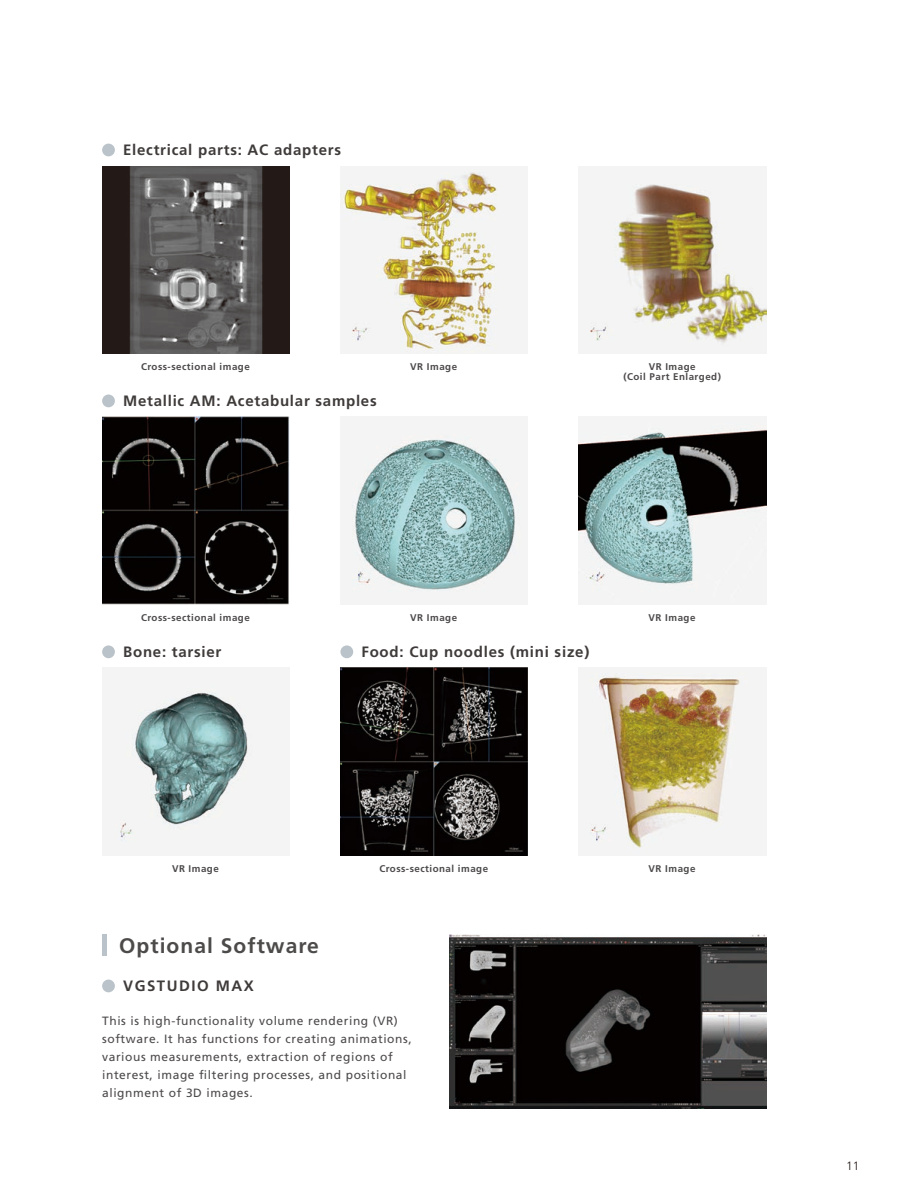
<style>
.page{position:relative;width:915px;height:1191px;background:#fff}
.page>*{position:absolute;margin:0;border:0;box-sizing:border-box;transform-origin:0 0}
.t1{font:700 21px "Frutiger LT Std";letter-spacing:.05em;color:#4d4a4a}
.t2{font:700 15px "Frutiger LT Std";letter-spacing:.05em;color:#3f3b3a}
.t3{font:700 15px "Frutiger";letter-spacing:.1em;color:#3f3b3a}
.t4{font:12px/18px "Frutiger LT Std";letter-spacing:.05em;color:#4d4a4a}
.t5{font:300 12px "Frutiger LT Std";color:#231916}
.t6{font:700 9.75px/10.5px "Frutiger LT Std";letter-spacing:.05em;color:#4d4a4a;text-align:center}
</style>
<div class="page">
<img style="left:102px;top:166px;width:187px;height:187px">
<img style="left:340px;top:166px;width:187px;height:187px">
<img style="left:578px;top:166px;width:187px;height:187px">
<img style="left:340px;top:417px;width:187px;height:187px">
<img style="left:578px;top:417px;width:187px;height:187px">
<img style="left:102px;top:668px;width:187px;height:187px">
<img style="left:578px;top:668px;width:187px;height:187px">
<img style="left:102px;top:417px;width:187px;height:187px">
<img style="left:340px;top:668px;width:187px;height:187px">
<img style="left:449px;top:934px;width:316px;height:174px">
<hr style="left:102px;top:934px;width:4px;height:21px;background:#bac3c9">
<div style="left:102px;top:144px;width:13px;height:12px;background:#bac3c9;border-radius:50%"></div>
<div style="left:102px;top:979px;width:13px;height:13px;background:#bac3c9;border-radius:50%"></div>
<div style="left:102px;top:394px;width:13px;height:13px;background:#bac3c9;border-radius:50%"></div>
<div style="left:102px;top:645px;width:13px;height:13px;background:#bac3c9;border-radius:50%"></div>
<div style="left:340px;top:645px;width:13px;height:13px;background:#bac3c9;border-radius:50%"></div>
<p class="t2" style="left:123px;top:141px;width:219px">Electrical parts: AC adapters</p>
<p class="t6" style="left:141px;top:361px;width:110px">Cross-sectional image</p>
<p class="t6" style="left:410px;top:361px;width:48px">VR Image</p>
<p class="t6" style="left:623px;top:361px;width:99px">VR Image<br>(Coil Part Enlarged)</p>
<p class="t2" style="left:123px;top:392px;width:255px">Metallic AM: Acetabular samples</p>
<p class="t6" style="left:141px;top:612px;width:110px">Cross-sectional image</p>
<p class="t6" style="left:410px;top:612px;width:48px">VR Image</p>
<p class="t6" style="left:648px;top:612px;width:48px">VR Image</p>
<p class="t2" style="left:123px;top:643px;width:100px">Bone: tarsier</p>
<p class="t2" style="left:361px;top:643px;width:229px">Food: Cup noodles (mini size)</p>
<p class="t6" style="left:172px;top:863px;width:48px">VR Image</p>
<p class="t6" style="left:379px;top:863px;width:110px">Cross-sectional image</p>
<p class="t6" style="left:648px;top:863px;width:48px">VR Image</p>
<h1 class="t1" style="left:119px;top:933px;width:201px">Optional Software</h1>
<p class="t3" style="left:123px;top:977px;width:132px">VGSTUDIO MAX</p>
<p class="t4" style="left:102px;top:1012px;width:311px">This is high-functionality volume rendering (VR) software. It has functions for creating animations, various measurements, extraction of regions of interest, image filtering processes, and positional alignment of 3D images.</p>
<p class="t5" style="left:846px;top:1158px;width:15px">11</p>
</div>
